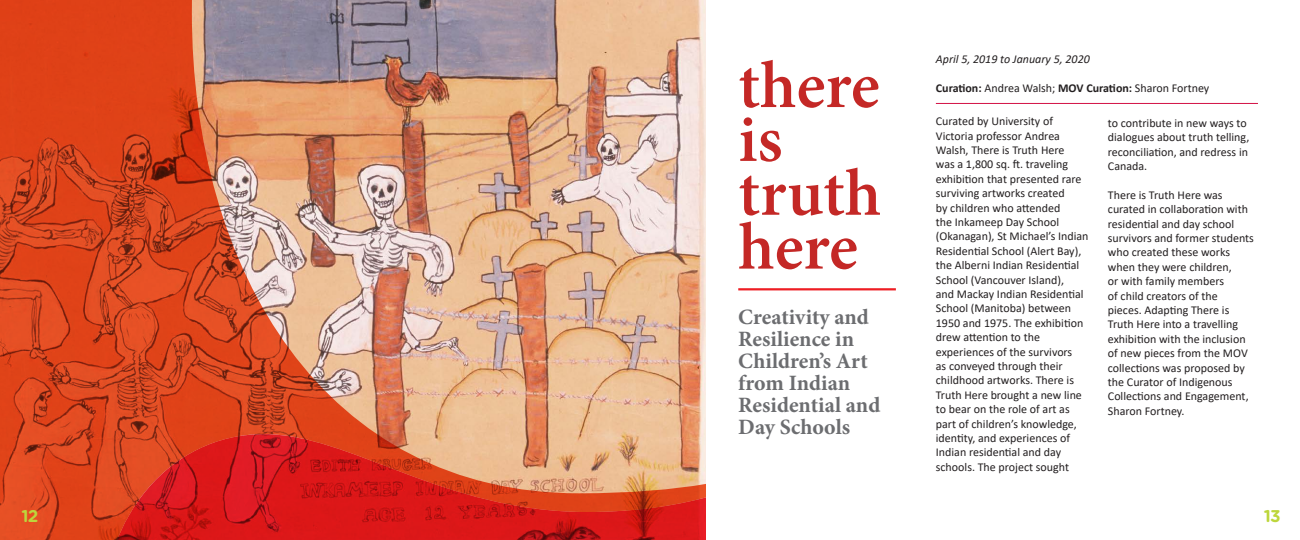
<style>
.page{position:relative;width:1300px;height:540px;background:#fff}
.page>*{position:absolute;margin:0;border:0;box-sizing:border-box;transform-origin:0 0}
.t1{font:600 66.9px/53.9px "Minion Pro";color:#c42826}
.t2{font:700 21.9px/21.9px "Minion Pro";color:#6c6d70}
.t3{font:700 17px "Gotham Rounded";color:#bdd63c}
.t4{font:12px/14.4px "Calibri";color:#231f20}
.t5{font:italic 12px "Calibri";color:#231f20}
.s1{font-weight:700}
</style>
<div class="page">
<hr style="left:936px;top:103px;width:322px;height:1px;background:#d31145">
<hr style="left:738px;top:288px;width:158px;height:2px;background:#ee1d23">
<img style="left:47px;top:0;width:659px;height:540px">
<svg style="left:103px;top:418px;width:603px;height:122px;background:#da4c37"></svg>
<svg style="left:0;top:0;width:47px;height:540px;background:#d9451c"></svg>
<p class="t1" style="left:738px;top:58px;width:144px">there is truth here</p>
<p class="t2" style="left:738px;top:306px;width:144px">Creativity and<br>Resilience in<br>Children’s Art from Indian<br>Residential and<br>Day Schools</p>
<p class="t5" style="left:936px;top:51px;width:155px">April 5, 2019 to January 5, 2020</p>
<p class="t4" style="left:936px;top:80px;width:275px"><span class="s1">Curation:</span> Andrea Walsh; <span class="s1">MOV Curation:</span> Sharon Fortney</p>
<p class="t4" style="left:936px;top:114px;width:154px">Curated by University of<br>Victoria professor Andrea<br>Walsh, There is Truth Here<br>was a 1,800 sq. ft. traveling exhibition that presented rare surviving artworks created<br>by children who attended<br>the Inkameep Day School (Okanagan), St Michael’s Indian<br>Residential School (Alert Bay), the Alberni Indian Residential<br>School (Vancouver Island),<br>and Mackay Indian Residential<br>School (Manitoba) between<br>1950 and 1975. The exhibition drew attention to the experiences of the survivors<br>as conveyed through their childhood artworks. There is<br>Truth Here brought a new line to bear on the role of art as part of children’s knowledge, identity, and experiences of<br>Indian residential and day schools. The project sought</p>
<p class="t4" style="left:1108px;top:115px;width:143px">to contribute in new ways to dialogues about truth telling, reconciliation, and redress in<br>Canada.</p>
<p class="t4" style="left:1108px;top:187px;width:147px">There is Truth Here was curated in collaboration with residential and day school survivors and former students who created these works when they were children,<br>or with family members<br>of child creators of the pieces. Adapting There is<br>Truth Here into a travelling exhibition with the inclusion of new pieces from the MOV collections was proposed by the Curator of Indigenous<br>Collections and Engagement,<br>Sharon Fortney.</p>
<p class="t3" style="left:22px;top:503px;width:18px">12</p>
<h3 class="t3" style="left:1263px;top:503px;width:18px">13</h3>
</div>
